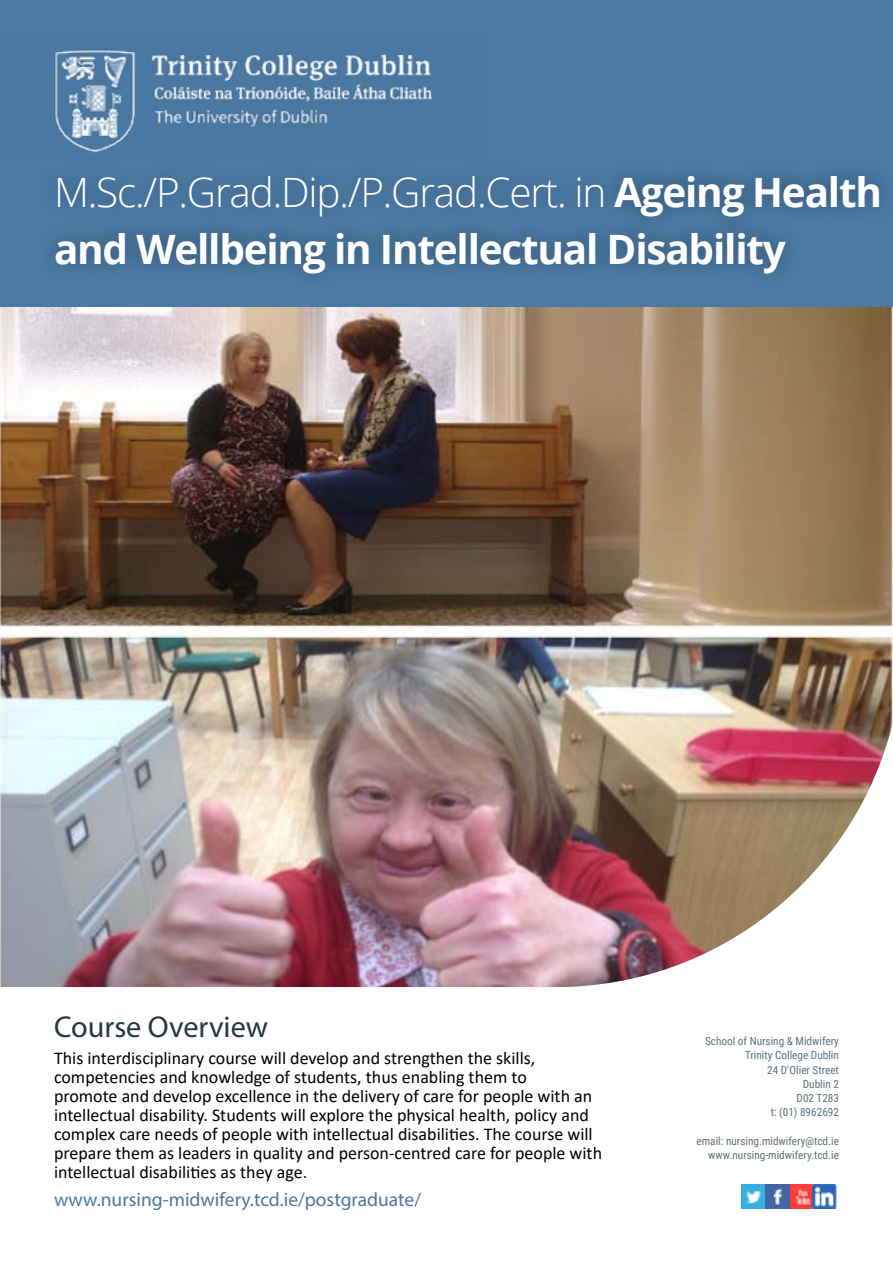
<style>
.page{position:relative;width:893px;height:1263px;background:#fff}
.page>*{position:absolute;margin:0;border:0;box-sizing:border-box;transform-origin:0 0}
.t1{font:700 40.5px/57px "Open Sans";letter-spacing:-.03em;color:#fff}
.t2{font:30.15px "Myriad Pro";color:#243842}
.t3{font:19.5px "Myriad Pro";color:#4a79a3}
.t4{font:18px/18.9px "Calibri";color:#000}
.t5{font:11.25px/14.2px "Roboto Condensed";color:#5e727d;text-align:right}
.s1{font-weight:300}
</style>
<div class="page">
<img style="left:0;top:306px;width:893px;height:681px">
<div style="left:0;top:0;width:893px;height:306px;background:#4a79a3"></div>
<div style="left:37px;top:157px;width:856px;height:135px;background:#000;opacity:.3"></div>
<img style="left:37px;top:50px;width:447px;height:109px">
<img style="left:742px;top:1184px;width:95px;height:24px">
<h1 class="t1" style="left:54px;top:163px;width:829px"><span class="s1">M.Sc./P.Grad.Dip./P.Grad.Cert. in</span> Ageing Health and Wellbeing in Intellectual Disability</h1>
<h2 class="t2" style="left:54px;top:1008px;width:216px">Course Overview</h2>
<p class="t4" style="left:54px;top:1048px;width:550px">This interdisciplinary course will develop and strengthen the skills, competencies and knowledge of students, thus enabling them to<br>promote and develop excellence in the delivery of care for people with an intellectual disability. Students will explore the physical health, policy and complex care needs of people with intellectual disabilities. The course will prepare them as leaders in quality and person-centred care for people with intellectual disabilities as they age.</p>
<p class="t3" style="left:54px;top:1187px;width:369px">www.nursing-midwifery.tcd.ie/postgraduate/</p>
<p class="t5" style="left:705px;top:1033px;width:135px">School of Nursing &amp; Midwifery<br>Trinity College Dublin<br>24 D’Olier Street<br>Dublin 2<br>D02 T283<br>t: (01) 8962692</p>
<p class="t5" style="left:697px;top:1133px;width:144px">email: nursing.midwifery@tcd.ie www.nursing-midwifery.tcd.ie</p>
</div>
